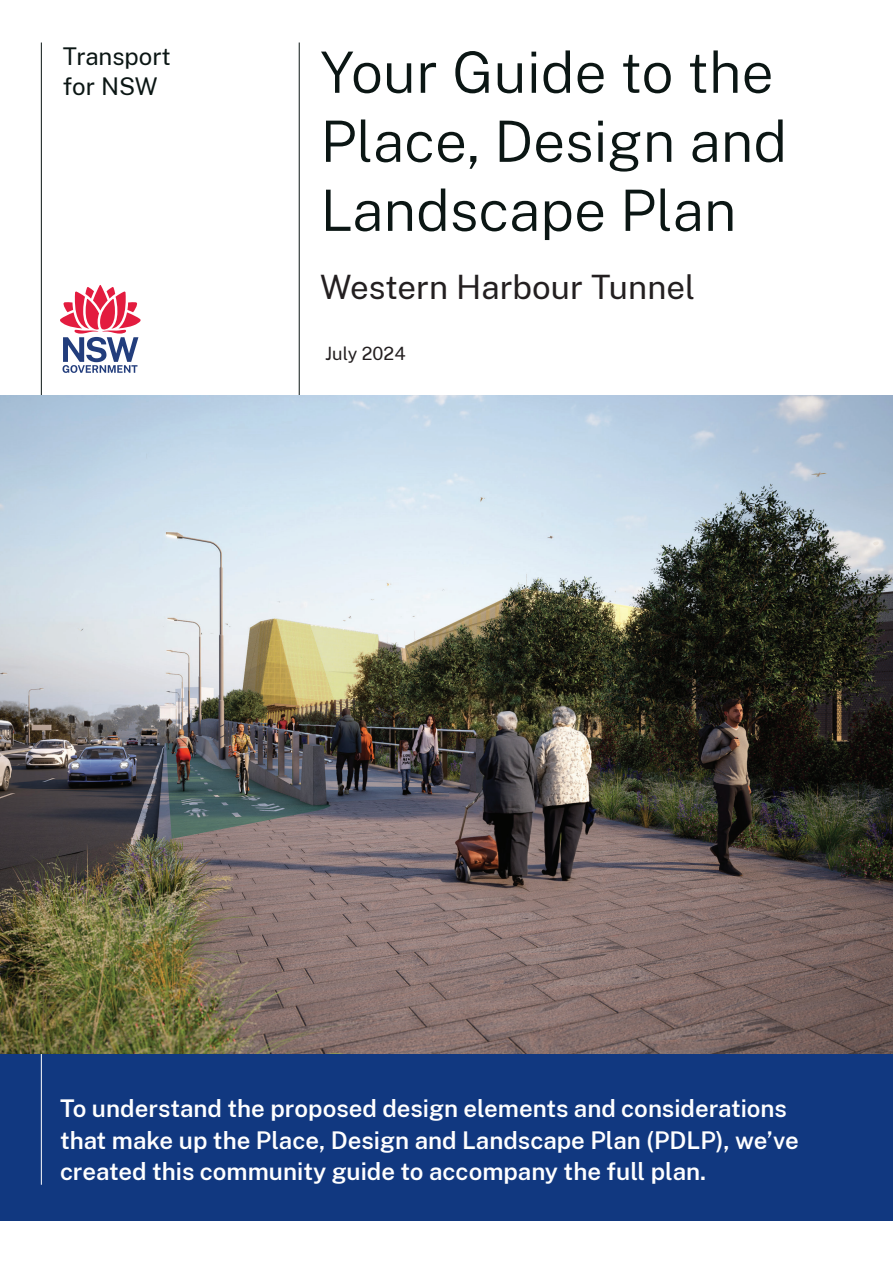
<style>
.page{position:relative;width:893px;height:1263px;background:#fff}
.page>*{position:absolute;margin:0;border:0;box-sizing:border-box;transform-origin:0 0}
.t1{font:300 57px/69px "Public Sans NSW";color:#0b1614}
.t2{font:33px "Public Sans NSW";color:#231f20}
.t3{font:600 24px/31.5px "Public Sans NSW";color:#fff}
.t4{font:24px/30px "Public Sans NSW";letter-spacing:-.005em;color:#0b1614}
.t5{font:18px "Public Sans NSW";color:#231f20}
</style>
<div class="page">
<div style="left:0;top:978px;width:893px;height:242px;background:#113880"></div>
<hr style="left:41px;top:43px;width:1px;height:353px;background:#0b1614">
<hr style="left:41px;top:1037px;width:1px;height:148px;background:#fff">
<hr style="left:299px;top:43px;width:1px;height:353px;background:#0b1614">
<svg style="left:60px;top:285px;width:81px;height:88px"></svg>
<img style="left:0;top:396px;width:893px;height:657px">
<p class="t4" style="left:63px;top:40px;width:109px">Transport for NSW</p>
<h1 class="t1" style="left:320px;top:34px;width:468px">Your Guide to the<br>Place, Design and<br>Landscape Plan</h1>
<h2 class="t2" style="left:320px;top:263px;width:376px">Western Harbour Tunnel</h2>
<p class="t5" style="left:325px;top:340px;width:82px">July 2024</p>
<p class="t3" style="left:60px;top:1091px;width:740px">To understand the proposed design elements and considerations that make up the Place, Design and Landscape Plan (PDLP), we’ve created this community guide to accompany the full plan.</p>
</div>
